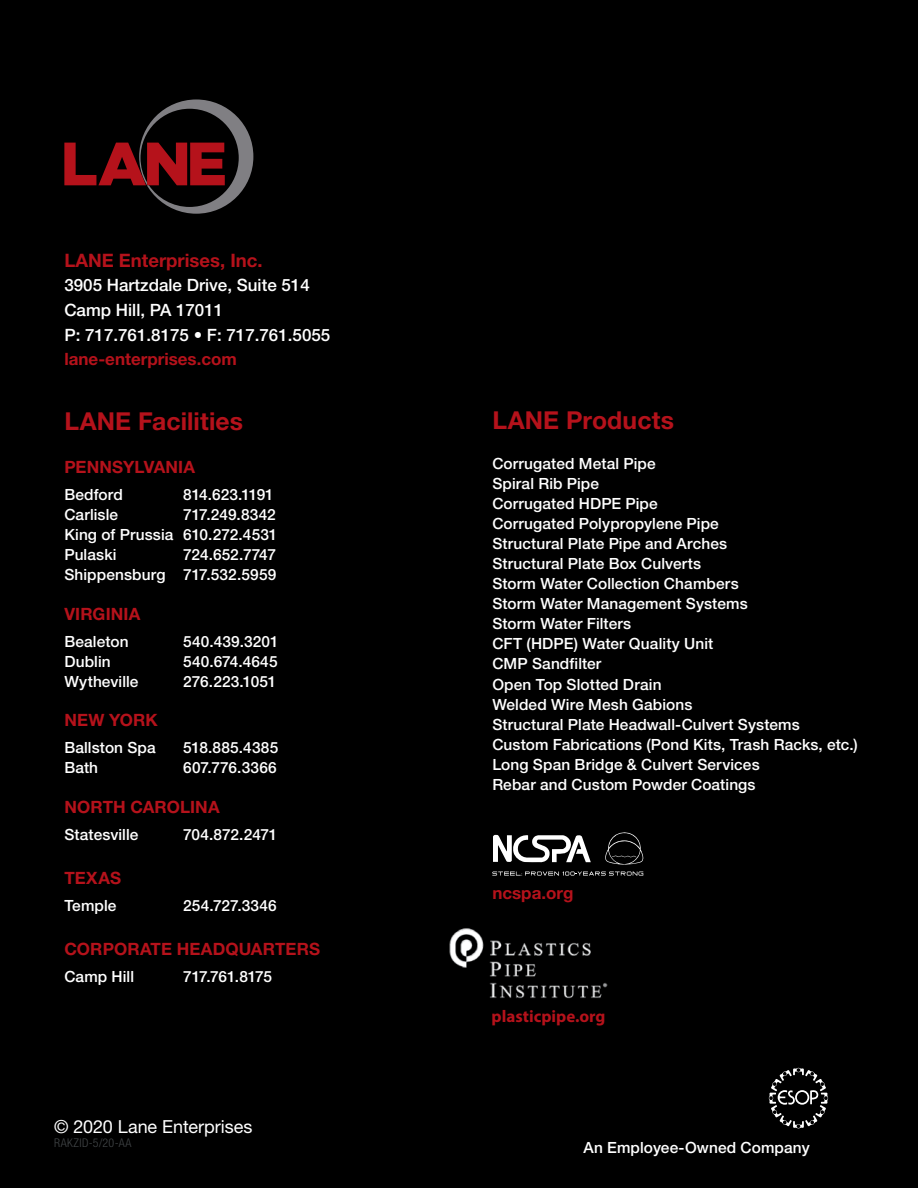
<style>
.page{position:relative;width:918px;height:1188px;background:#000}
.page>*{position:absolute;margin:0;border:0;box-sizing:border-box;transform-origin:0 0}
.t1{font:700 24.75px "Helvetica Neue LT Std";letter-spacing:.005em;color:#b5121b}
.t2{font:700 18.6px "Helvetica Neue LT Std";color:#b5121b}
.t3{font:18px "Helvetica Neue LT Std";color:#fff}
.t4{font:700 16.95px "Helvetica Neue LT Std";color:#b5121b}
.t5{font:500 16.95px/24.8px "Helvetica Neue LT Std";color:#fff}
.t6{font:700 16.95px "Myriad Pro";color:#b5121b}
.t7{font:500 15.45px/20.1px "Helvetica Neue LT Std";letter-spacing:.005em;color:#fff}
.t8{font:500 15.45px "Helvetica Neue LT Std";letter-spacing:-.02em;color:#fff}
.t9{font:300 condensed 12px "Helvetica Neue LT Std";letter-spacing:.04em;color:#424648}
</style>
<div class="page">
<svg style="left:64px;top:99px;width:189px;height:115px"></svg>
<svg style="left:769px;top:1068px;width:59px;height:60px"></svg>
<img style="left:441px;top:926px;width:179px;height:81px">
<svg style="left:493px;top:835px;width:98px;height:27px"></svg>
<svg style="left:605px;top:832px;width:38px;height:33px"></svg>
<svg style="left:492px;top:872px;width:151px;height:4px"></svg>
<p class="t2" style="left:64px;top:248px;width:200px">LANE Enterprises, Inc.</p>
<p class="t5" style="left:64px;top:273px;width:267px">3905 Hartzdale Drive, Suite 514<br>Camp Hill, PA 17011<br>P: 717.761.8175 • F: 717.761.5055</p>
<p class="t4" style="left:64px;top:349px;width:174px">lane-enterprises.com</p>
<h1 class="t1" style="left:64px;top:406px;width:180px">LANE Facilities</h1>
<p class="t4" style="left:64px;top:456px;width:132px">PENNSYLVANIA</p>
<p class="t7" style="left:64px;top:484px;width:60px">Bedford</p>
<p class="t7" style="left:183px;top:484px;width:92px">814.623.1191</p>
<p class="t7" style="left:64px;top:504px;width:55px">Carlisle</p>
<p class="t7" style="left:64px;top:504px;width:215px;text-align:justify;text-indent:119px">717.249.8342<br>King of Prussia 610.272.4531<br>Pulaski</p>
<p class="t7" style="left:64px;top:544px;width:213px;text-align:right">724.652.7747<br>Shippensburg 717.532.5959</p>
<p class="t4" style="left:64px;top:603px;width:77px">VIRGINIA</p>
<p class="t7" style="left:64px;top:631px;width:66px">Bealeton</p>
<p class="t7" style="left:183px;top:631px;width:97px">540.439.3201</p>
<p class="t7" style="left:64px;top:651px;width:48px">Dublin</p>
<p class="t7" style="left:183px;top:651px;width:96px">540.674.4645</p>
<p class="t7" style="left:64px;top:671px;width:76px">Wytheville</p>
<p class="t7" style="left:183px;top:671px;width:95px">276.223.1051</p>
<p class="t4" style="left:64px;top:710px;width:95px">NEW YORK</p>
<p class="t7" style="left:64px;top:737px;width:93px">Ballston Spa</p>
<p class="t7" style="left:183px;top:737px;width:97px">518.885.4385</p>
<p class="t7" style="left:64px;top:758px;width:35px">Bath</p>
<p class="t7" style="left:183px;top:758px;width:95px">607.776.3366</p>
<p class="t4" style="left:64px;top:796px;width:157px">NORTH CAROLINA</p>
<p class="t7" style="left:64px;top:824px;width:76px">Statesville</p>
<p class="t7" style="left:183px;top:824px;width:96px">704.872.2471</p>
<p class="t4" style="left:64px;top:867px;width:58px">TEXAS</p>
<p class="t7" style="left:64px;top:895px;width:54px">Temple</p>
<p class="t7" style="left:183px;top:895px;width:95px">254.727.3346</p>
<p class="t4" style="left:64px;top:938px;width:257px">CORPORATE HEADQUARTERS</p>
<p class="t7" style="left:64px;top:966px;width:71px">Camp Hill</p>
<p class="t8" style="left:183px;top:967px;width:90px">717.761.8175</p>
<p class="t3" style="left:54px;top:1116px;width:200px">© 2020 Lane Enterprises</p>
<p class="t9" style="left:54px;top:1136px;width:79px">RAKZID-5/20-AA</p>
<h1 class="t1" style="left:492px;top:405px;width:183px">LANE Products</h1>
<p class="t7" style="left:492px;top:453px;width:367px">Corrugated Metal Pipe<br>Spiral Rib Pipe<br>Corrugated HDPE Pipe<br>Corrugated Polypropylene Pipe<br>Structural Plate Pipe and Arches<br>Structural Plate Box Culverts<br>Storm Water Collection Chambers<br>Storm Water Management Systems<br>Storm Water Filters<br>CFT (HDPE) Water Quality Unit<br>CMP Sandfilter<br>Open Top Slotted Drain<br>Welded Wire Mesh Gabions<br>Structural Plate Headwall-Culvert Systems<br>Custom Fabrications (Pond Kits, Trash Racks, etc.)<br>Long Span Bridge &amp; Culvert Services<br>Rebar and Custom Powder Coatings</p>
<p class="t4" style="left:492px;top:883px;width:83px">ncspa.org</p>
<p class="t6" style="left:492px;top:1005px;width:115px">plasticpipe.org</p>
<p class="t7" style="left:584px;top:1137px;width:228px">An Employee-Owned Company</p>
</div>
